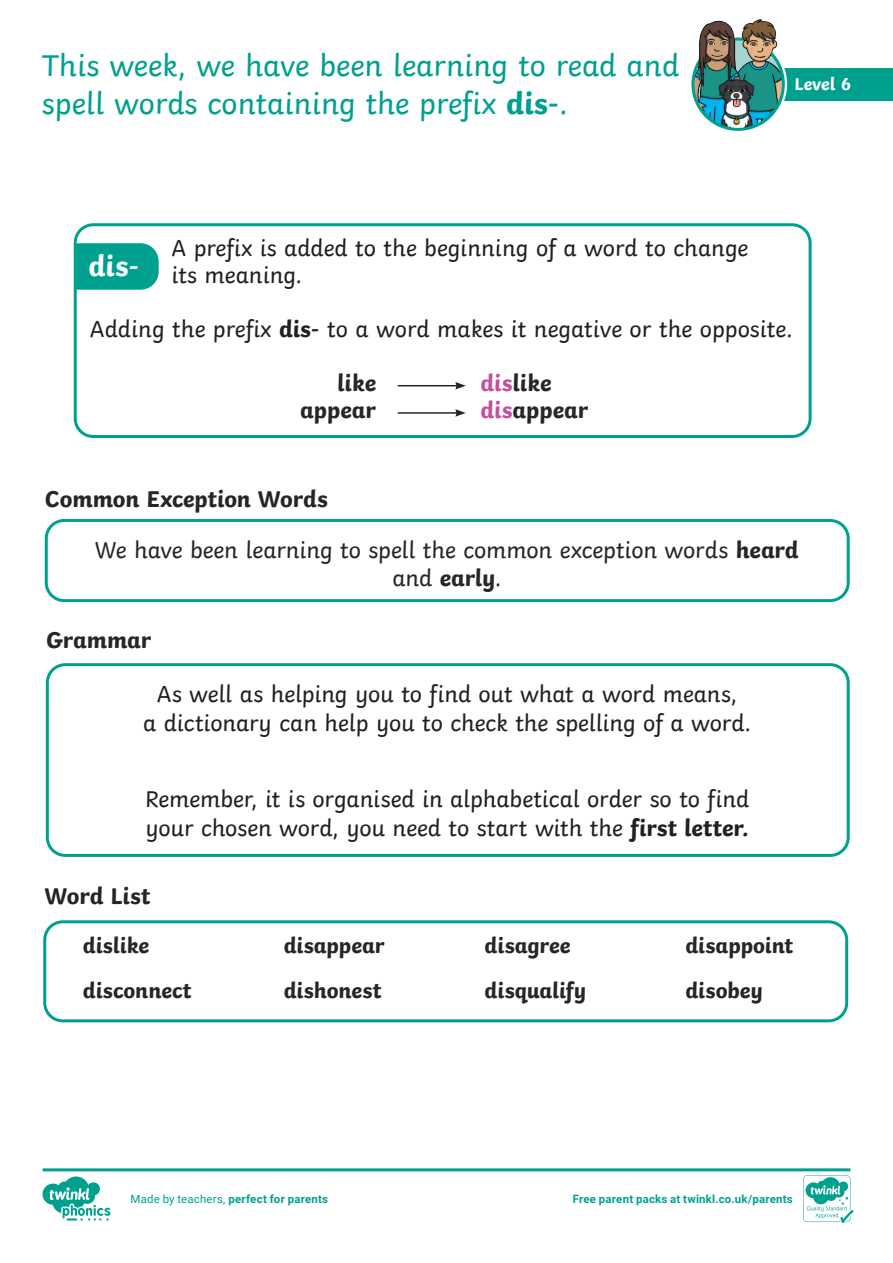
<style>
.page{position:relative;width:893px;height:1263px;background:#fff}
.page>*{position:absolute;margin:0;border:0;box-sizing:border-box;transform-origin:0 0}
.Heading_3{font:31.5px/37.8px "Twinkl";color:#00a08f}
.Heading_1{font:700 30px "Twinkl";color:#fff}
.Adult_Body_Copy{font:24px/27px "Twinkl";letter-spacing:-.005em;color:#231f20}
.Adult_Body_Copy-2{font:24px/28.8px "Twinkl";letter-spacing:-.005em;color:#282526;text-align:center}
.Heading_2{font:700 24px "Twinkl";color:#282526}
.Heading_2-2{font:700 22.5px "Twinkl";letter-spacing:-.005em;color:#282526}
.t1{font:700 18px "Twinkl";color:#fff}
.t2{font:700 11.4px "Roboto";letter-spacing:.02em;color:#00a08f}
.s1{font-weight:700}
.s2{color:#c74d9d}
.s3{font-weight:400}
</style>
<div class="page">
<div style="left:74px;top:223px;width:738px;height:215px;border:3px solid #00a08f;border-radius:18px"></div>
<svg style="left:76px;top:243px;width:83px;height:47px;background:#0da494"></svg>
<hr style="left:398px;top:385px;width:60px;height:1px;background:#282526">
<svg style="left:455px;top:382px;width:11px;height:8px"></svg>
<hr style="left:398px;top:412px;width:60px;height:2px;background:#282526">
<svg style="left:455px;top:409px;width:11px;height:8px"></svg>
<div style="left:43px;top:920px;width:805px;height:102px;border:3px solid #00a08f;border-radius:18px"></div>
<div style="left:45px;top:519px;width:805px;height:83px;border:3px solid #00a08f;border-radius:18px"></div>
<div style="left:46px;top:663px;width:804px;height:194px;border:3px solid #00a08f;border-radius:18px"></div>
<div style="left:769px;top:68px;width:124px;height:33px;background:#00a08f"></div>
<div style="left:689px;top:35px;width:98px;height:98px;border:8px solid #fff;border-radius:50%"></div>
<img style="left:693px;top:39px;width:90px;height:90px;border-radius:44px">
<div style="left:691px;top:38px;width:94px;height:93px;border:3px solid #00a08f;border-radius:50%"></div>
<img style="left:698px;top:19px;width:80px;height:79px">
<svg style="left:43px;top:1168px;width:810px;height:55px"></svg>
<p class="Heading_3" style="left:42px;top:44px;width:639px">This week, we have been learning to read and spell words containing the prefix <span class="s1">dis-</span>.</p>
<p class="t1" style="left:795px;top:69px;width:58px">Level 6</p>
<p class="Adult_Body_Copy" style="left:171px;top:232px;width:578px">A prefix is added to the beginning of a word to change its meaning.</p>
<p class="Adult_Body_Copy" style="left:90px;top:313px;width:704px">Adding the prefix <span class="s1">dis-</span> to a word makes it negative or the opposite.</p>
<p class="Heading_2" style="left:337px;top:363px;width:40px">like</p>
<p class="Heading_2" style="left:480px;top:363px;width:72px"><span class="s2">dis</span>like</p>
<p class="Heading_2" style="left:300px;top:390px;width:77px">appear</p>
<p class="Heading_2" style="left:480px;top:390px;width:109px"><span class="s2">dis</span>appear</p>
<p class="Heading_1" style="left:89px;top:241px;width:52px">dis-</p>
<p class="Heading_2" style="left:45px;top:479px;width:284px">Common Exception Words</p>
<p class="Adult_Body_Copy-2" style="left:95px;top:533px;width:705px">We have been learning to spell the common exception words <span class="s1">heard </span>and <span class="s1">early</span>.</p>
<p class="Heading_2" style="left:46px;top:620px;width:107px">Grammar</p>
<p class="Adult_Body_Copy" style="left:157px;top:678px;width:582px">As well as helping you to find out what a word means,</p>
<p class="Adult_Body_Copy" style="left:143px;top:707px;width:609px">a dictionary can help you to check the spelling of a word.</p>
<p class="Adult_Body_Copy" style="left:145px;top:783px;width:606px">Remember, it is organised in alphabetical order so to find</p>
<p class="Adult_Body_Copy" style="left:145px;top:812px;width:605px">your chosen word, you need to start with the <span class="s1">first letter.</span></p>
<p class="Heading_2" style="left:45px;top:876px;width:107px">Word List</p>
<p class="Heading_2-2" style="left:83px;top:926px;width:68px">dislike</p>
<p class="Heading_2-2" style="left:284px;top:926px;width:102px">disappear</p>
<p class="Heading_2-2" style="left:485px;top:926px;width:87px">disagree</p>
<p class="Heading_2-2" style="left:685px;top:926px;width:109px">disappoint</p>
<p class="Heading_2-2" style="left:83px;top:972px;width:110px">disconnect</p>
<p class="Heading_2-2" style="left:284px;top:972px;width:99px">dishonest</p>
<p class="Heading_2-2" style="left:485px;top:972px;width:103px">disqualify</p>
<p class="Heading_2-2" style="left:685px;top:972px;width:79px">disobey</p>
<p class="t2" style="left:131px;top:1190px;width:199px"><span class="s3">Made by teachers,</span> perfect for parents</p>
<p class="t2" style="left:573px;top:1191px;width:222px">Free parent packs at twinkl.co.uk/parents</p>
</div>
